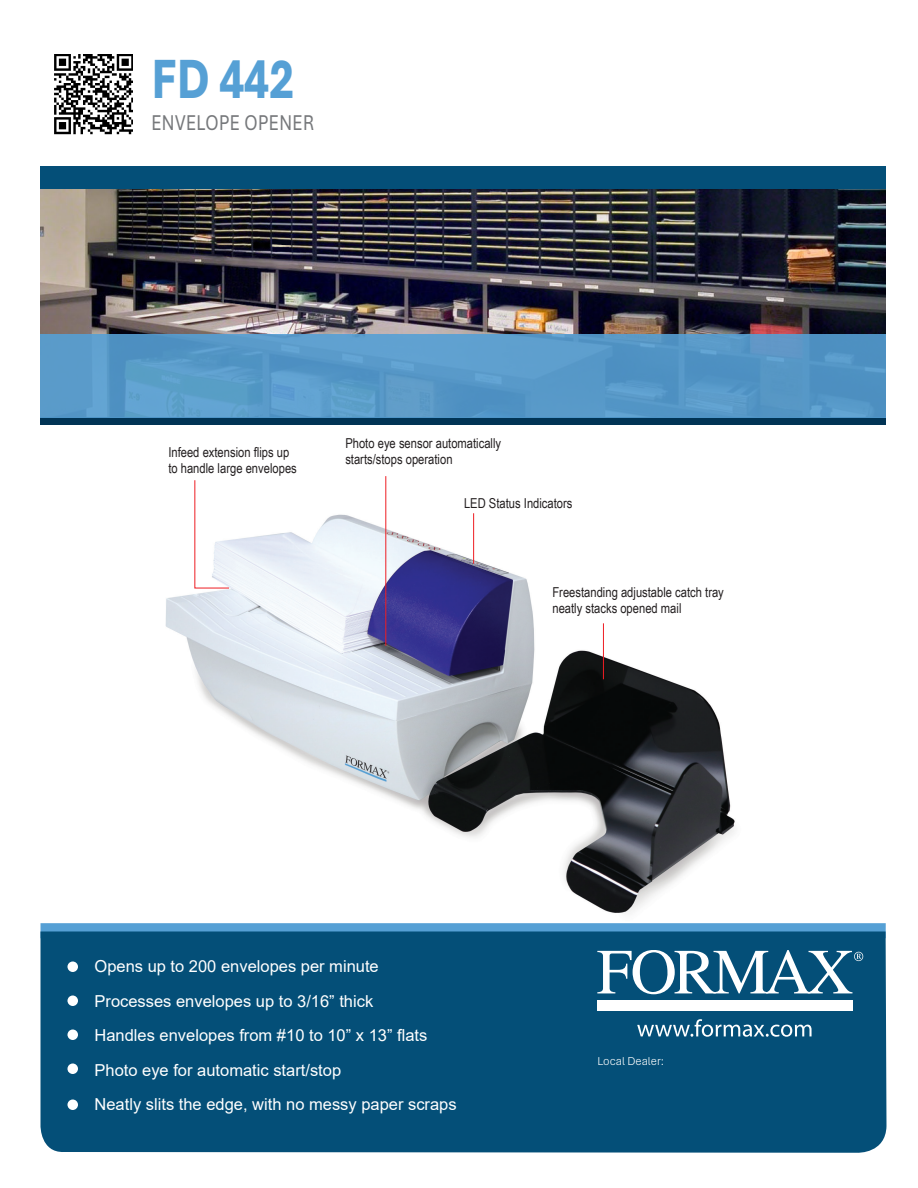
<style>
.page{position:relative;width:918px;height:1188px;background:#fff}
.page>*{position:absolute;margin:0;border:0;box-sizing:border-box;transform-origin:0 0}
.t1{font:800 58.2px "Aptos";color:#56a0d5;scale:.8 1}
.t2{font:22.5px "Aptos";letter-spacing:.025em;color:#76787b;scale:.8 1}
.t3{font:16.5px "Arial";color:#fff}
.t4{font:13.65px/16.4px "Arial Narrow";color:#231f20}
.t5{font:300 12px "Aptos";color:#fff}
</style>
<div class="page">
<img style="left:165px;top:498px;width:570px;height:416px">
<svg style="left:194px;top:480px;width:36px;height:109px"></svg>
<hr style="left:385px;top:476px;width:1px;height:170px;background:#ee1d23">
<hr style="left:603px;top:623px;width:1px;height:56px;background:#ee1d23">
<hr style="left:473px;top:513px;width:1px;height:51px;background:#ee1d23">
<div style="left:40px;top:923px;width:846px;height:15px;background:#56a0d5"></div>
<div style="left:40px;top:932px;width:846px;height:221px;background:#044f78"></div>
<svg style="left:597px;top:950px;width:266px;height:44px"></svg>
<div style="left:597px;top:1000px;width:256px;height:10px;background:#fff"></div>
<svg style="left:637px;top:1019px;width:175px;height:18px;background:#407998"></svg>
<div style="left:67px;top:962px;width:11px;height:10px;background:#fff;border-radius:50%"></div>
<div style="left:67px;top:996px;width:11px;height:10px;background:#fff;border-radius:50%"></div>
<div style="left:67px;top:1030px;width:11px;height:10px;background:#fff;border-radius:50%"></div>
<div style="left:67px;top:1064px;width:11px;height:10px;background:#fff;border-radius:50%"></div>
<div style="left:67px;top:1100px;width:11px;height:10px;background:#fff;border-radius:50%"></div>
<img style="left:54px;top:55px;width:79px;height:80px">
<img style="left:40px;top:189px;width:846px;height:146px">
<div style="left:40px;top:166px;width:846px;height:23px;background:#044f78"></div>
<div style="left:40px;top:417px;width:846px;height:7px;background:#013455"></div>
<div style="left:40px;top:335px;width:846px;height:83px;background:#589ac8"></div>
<p class="t1" style="left:152px;top:39px;width:179px">FD 442</p>
<p class="t2" style="left:152px;top:107px;width:205px">ENVELOPE OPENER</p>
<p class="t4" style="left:168px;top:444px;width:122px">Infeed extension flips up</p>
<p class="t4" style="left:168px;top:460px;width:130px">to handle large envelopes</p>
<p class="t4" style="left:345px;top:434px;width:157px">Photo eye sensor automatically</p>
<p class="t4" style="left:345px;top:451px;width:109px">starts/stops operation</p>
<p class="t4" style="left:464px;top:494px;width:110px">LED Status Indicators</p>
<p class="t4" style="left:552px;top:583px;width:173px">Freestanding adjustable catch tray neatly stacks opened mail</p>
<p class="t3" style="left:68px;top:955px;width:313px">• Opens up to 200 envelopes per minute</p>
<p class="t3" style="left:68px;top:989px;width:307px">• Processes envelopes up to 3/16” thick</p>
<p class="t3" style="left:68px;top:1024px;width:361px">• Handles envelopes from #10 to 10” x 13” flats</p>
<p class="t3" style="left:68px;top:1058px;width:275px">• Photo eye for automatic start/stop</p>
<p class="t3" style="left:68px;top:1093px;width:391px">• Neatly slits the edge, with no messy paper scraps</p>
<p class="t5" style="left:597px;top:1053px;width:68px">Local Dealer:</p>
</div>
